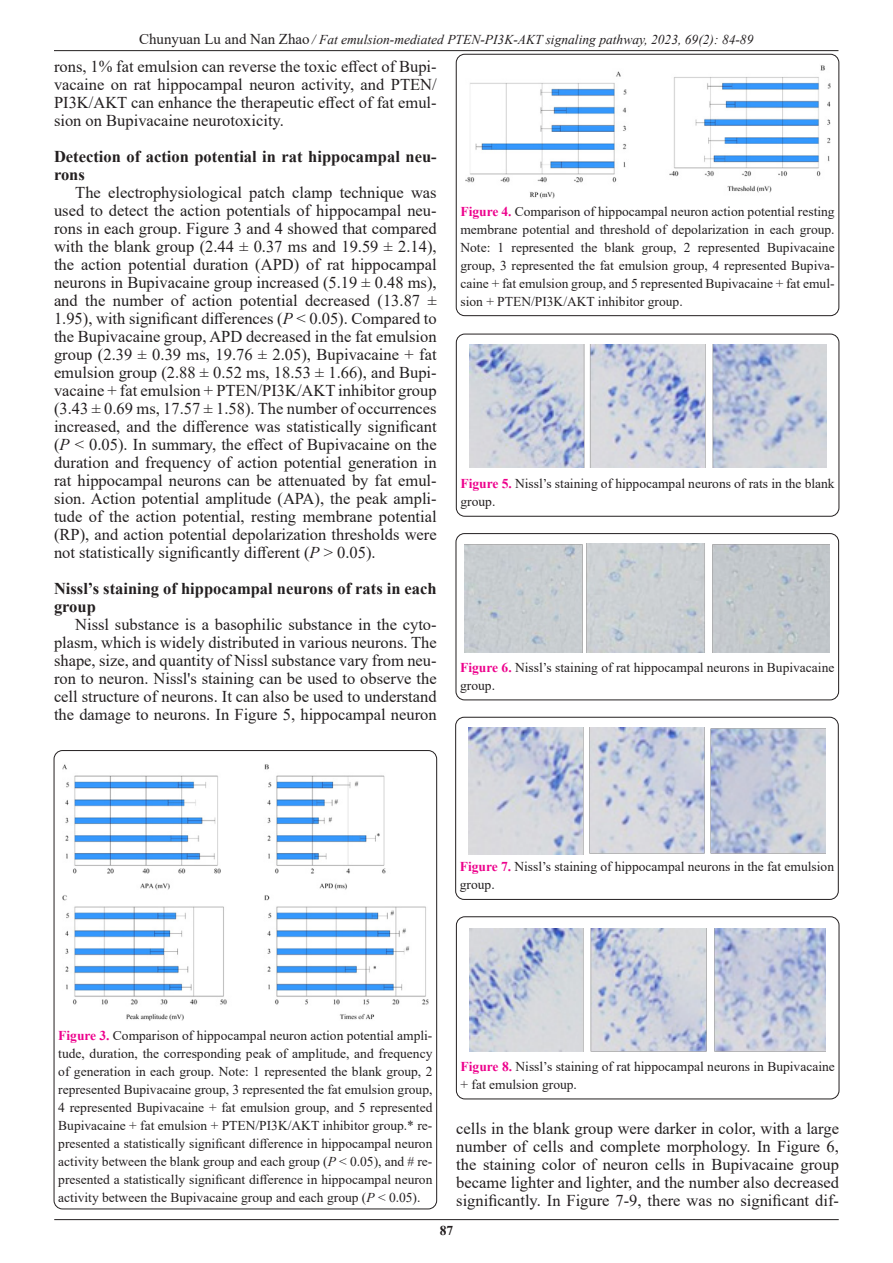
<style>
.page{position:relative;width:893px;height:1263px;background:#fff}
.page>*{position:absolute;margin:0;border:0;box-sizing:border-box;transform-origin:0 0}
.t1{font:16.5px/18px "Times New Roman";color:#231f20;text-align:justify}
.t2{font:700 16.5px/18px "Times New Roman";color:#231f20}
.t3{font:13.5px/18px "Times New Roman";color:#231f20}
.t4{font:italic 13.5px "Times New Roman";color:#231f20}
.t5{font:700 13.5px "Times New Roman";color:#231f20}
.s1{font-style:normal;font-size:15px}
.s2{font-style:italic}
.s3{font-weight:700;color:#ed028c}
</style>
<div class="page">
<hr style="left:54px;top:50px;width:784px;height:1px;background:#231f20">
<hr style="left:54px;top:1219px;width:785px;height:1px;background:#231f20">
<div style="left:456px;top:54px;width:383px;height:262px;border:1px solid #231f20;border-radius:9px"></div>
<img style="left:465px;top:65px;width:365px;height:133px">
<div style="left:456px;top:334px;width:383px;height:182px;border:1px solid #231f20;border-radius:9px"></div>
<img style="left:470px;top:345px;width:356px;height:123px">
<img style="left:63px;top:764px;width:365px;height:256px">
<div style="left:456px;top:533px;width:383px;height:167px;border:1px solid #231f20;border-radius:9px"></div>
<div style="left:456px;top:717px;width:382px;height:182px;border:1px solid #231f20;border-radius:9px"></div>
<div style="left:456px;top:917px;width:383px;height:182px;border:1px solid #231f20;border-radius:9px"></div>
<img style="left:465px;top:543px;width:365px;height:109px">
<img style="left:469px;top:728px;width:356px;height:126px">
<img style="left:469px;top:928px;width:356px;height:124px">
<p class="t4" style="left:139px;top:30px;width:616px"><span class="s1">Chunyuan Lu and Nan Zhao</span> / Fat emulsion-mediated PTEN-PI3K-AKT signaling pathway, 2023, 69(2): 84-89</p>
<p class="t1" style="left:54px;top:57px;width:384px">rons, 1% fat emulsion can reverse the toxic effect of Bupi&shy;vacaine on rat hippocampal neuron activity, and PTEN/ PI3K/AKT can enhance the therapeutic effect of fat emul&shy;sion on Bupivacaine neurotoxicity.</p>
<p class="t2" style="left:54px;top:147px;width:384px">Detection of action potential in rat hippocampal neu&shy;rons</p>
<p class="t1" style="left:54px;top:183px;width:384px;text-indent:21px">The electrophysiological patch clamp technique was used to detect the action potentials of hippocampal neu&shy;rons in each group. Figure 3 and 4 showed that compared with the blank group (2.44 ± 0.37 ms and 19.59 ± 2.14), the action potential duration (APD) of rat hippocampal neurons in Bupivacaine group increased (5.19 ± 0.48 ms), and the number of action potential decreased (13.87 ± 1.95), with significant differences (<span class="s2">P</span> &lt; 0.05). Compared to the Bupivacaine group, APD decreased in the fat emulsion group (2.39 ± 0.39 ms, 19.76 ± 2.05), Bupivacaine + fat emulsion group (2.88 ± 0.52 ms, 18.53 ± 1.66), and Bupi&shy;vacaine + fat emulsion + PTEN/PI3K/AKT inhibitor group (3.43 ± 0.69 ms, 17.57 ± 1.58). The number of occurrences increased, and the difference was statistically significant (<span class="s2">P</span> &lt; 0.05). In summary, the effect of Bupivacaine on the duration and frequency of action potential generation in rat hippocampal neurons can be attenuated by fat emul&shy;sion. Action potential amplitude (APA), the peak ampli&shy;tude of the action potential, resting membrane potential (RP), and action potential depolarization thresholds were not statistically significantly different (<span class="s2">P</span> &gt; 0.05).</p>
<p class="t2" style="left:54px;top:579px;width:384px">Nissl’s staining of hippocampal neurons of rats in each group</p>
<p class="t1" style="left:54px;top:615px;width:384px;text-indent:21px">Nissl substance is a basophilic substance in the cyto&shy;plasm, which is widely distributed in various neurons. The shape, size, and quantity of Nissl substance vary from neu&shy;ron to neuron. Nissl's staining can be used to observe the cell structure of neurons. It can also be used to understand the damage to neurons. In Figure 5, hippocampal neuron</p>
<p class="t3" style="left:460px;top:202px;width:376px;text-align:justify"><span class="s3">Figure 4.</span> Comparison of hippocampal neuron action potential resting membrane potential and threshold of depolarization in each group.<br>Note: 1 represented the blank group, 2 represented Bupivacaine group, 3 represented the fat emulsion group, 4 represented Bupiva&shy;caine + fat emulsion group, and 5 represented Bupivacaine + fat emul&shy;sion + PTEN/PI3K/AKT inhibitor group.</p>
<p class="t3" style="left:460px;top:474px;width:376px"><span class="s3">Figure 5.</span> Nissl’s staining of hippocampal neurons of rats in the blank group.</p>
<p class="t3" style="left:460px;top:658px;width:376px"><span class="s3">Figure 6.</span> Nissl’s staining of rat hippocampal neurons in Bupivacaine group.</p>
<p class="t3" style="left:460px;top:857px;width:376px"><span class="s3">Figure 7.</span> Nissl’s staining of hippocampal neurons in the fat emulsion group.</p>
<p class="t3" style="left:58px;top:1026px;width:376px;text-align:justify"><span class="s3">Figure 3.</span> Comparison of hippocampal neuron action potential ampli&shy;tude, duration, the corresponding peak of amplitude, and frequency of generation in each group. Note: 1 represented the blank group, 2 represented Bupivacaine group, 3 represented the fat emulsion group, 4 represented Bupivacaine + fat emulsion group, and 5 represented Bupivacaine + fat emulsion + PTEN/PI3K/AKT inhibitor group.* re&shy;presented a statistically significant difference in hippocampal neuron activity between the blank group and each group (<span class="s2">P</span> &lt; 0.05), and # re&shy;presented a statistically significant difference in hippocampal neuron activity between the Bupivacaine group and each group (<span class="s2">P</span> &lt; 0.05).</p>
<p class="t3" style="left:461px;top:1057px;width:376px"><span class="s3">Figure 8.</span> Nissl’s staining of rat hippocampal neurons in Bupivacaine + fat emulsion group.</p>
<p class="t1" style="left:456px;top:1119px;width:384px">cells in the blank group were darker in color, with a large number of cells and complete morphology. In Figure 6, the staining color of neuron cells in Bupivacaine group became lighter and lighter, and the number also decreased significantly. In Figure 7-9, there was no significant dif-</p>
<p class="t5" style="left:440px;top:1220px;width:15px">87</p>
</div>
